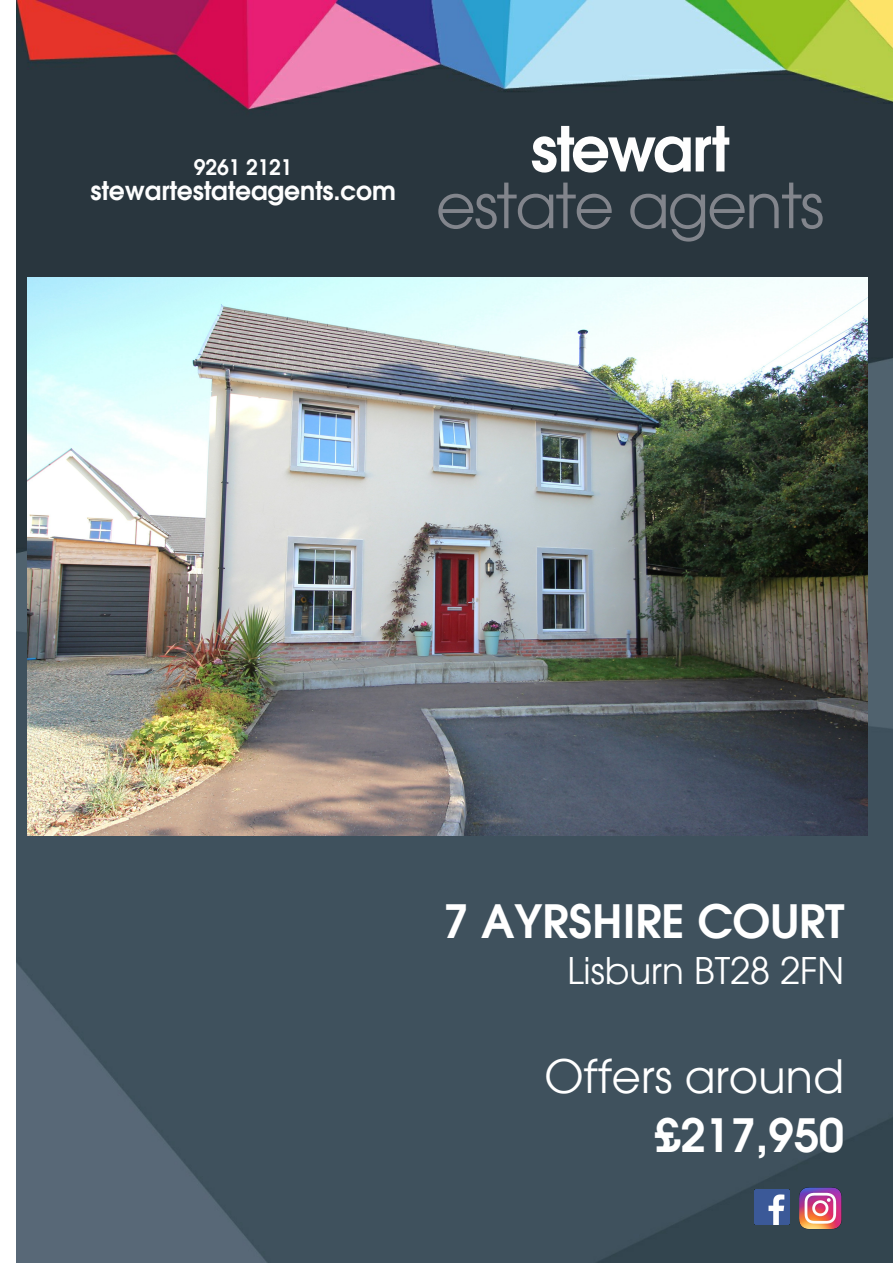
<style>
.page{position:relative;width:893px;height:1263px;background:#fff}
.page>*{position:absolute;margin:0;border:0;box-sizing:border-box;transform-origin:0 0}
.t1{font:61.35px "Avant Garde";letter-spacing:-.03em;color:#82858c}
.t2{font:600 61.35px "Avant Garde";letter-spacing:-.04em;color:#fefefe}
.t3{font:600 45px "Avant Garde";color:#fff}
.t4{font:45px "Avant Garde";color:#fff}
.t5{font:36px "Avant Garde";color:#fff}
.t6{font:600 25.2px "Avant Garde";letter-spacing:-.005em;color:#fefefe}
.t7{font:600 21px "Avant Garde";letter-spacing:-.005em;color:#fefefe}
</style>
<div class="page">
<img style="left:16px;top:1px;width:877px;height:1262px">
<img style="left:27px;top:277px;width:840px;height:558px">
<img style="left:798px;top:1185px;width:46px;height:47px">
<img style="left:754px;top:1190px;width:35px;height:34px">
<p class="t7" style="left:194px;top:159px;width:100px">9261 2121</p>
<p class="t6" style="left:91px;top:181px;width:307px">stewartestateagents.com</p>
<h1 class="t2" style="left:531px;top:125px;width:200px">stewart</h1>
<h1 class="t1" style="left:436px;top:182px;width:389px">estate agents</h1>
<h2 class="t3" style="left:443px;top:905px;width:402px">7 AYRSHIRE COURT</h2>
<h3 class="t5" style="left:567px;top:957px;width:279px">Lisburn BT28 2FN</h3>
<h2 class="t4" style="left:544px;top:1059px;width:301px">Offers around</h2>
<h2 class="t3" style="left:655px;top:1118px;width:190px">£217,950</h2>
</div>
